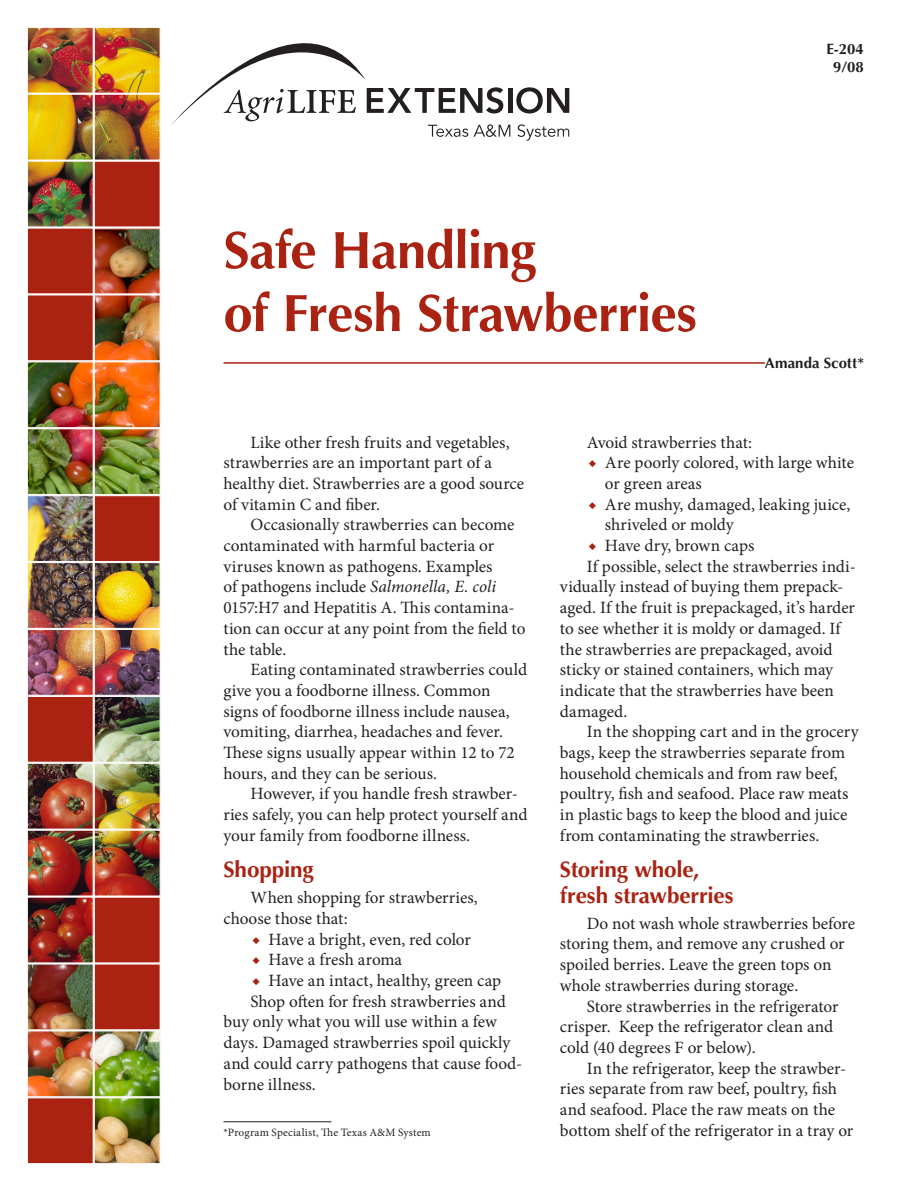
<style>
.page{position:relative;width:918px;height:1188px;background:#fff}
.page>*{position:absolute;margin:0;border:0;box-sizing:border-box;transform-origin:0 0}
.t1{font:700 52.5px/63px "Optima";letter-spacing:-.015em;color:#aa2312}
.heading1{font:700 22.5px/25.5px "Optima";letter-spacing:-.005em;color:#aa2312}
.body_text{font:17.25px/20.7px "Minion Pro";color:#231f20}
.tabs{font:17.25px/20.7px "Minion Pro";letter-spacing:-.005em;color:#231f20}
.author_info{font:700 15px/18px "Optima";letter-spacing:.005em;color:#231f20;text-align:center}
.author_-_bottom_info{font:11.25px "Minion Pro";letter-spacing:.015em;color:#231f20}
.s1{font-style:italic}
.s2{color:#aa2312}
</style>
<div class="page">
<hr style="left:224px;top:1121px;width:108px;height:1px;background:#231f20">
<img style="left:27px;top:27px;width:134px;height:1137px">
<div style="left:94px;top:897px;width:66px;height:66px;background:#aa2312"></div>
<div style="left:94px;top:964px;width:66px;height:66px;background:#aa2312"></div>
<div style="left:27px;top:1097px;width:67px;height:67px;background:#aa2312;border:1px solid #fff"></div>
<hr style="left:508px;top:88px;width:4px;height:25px;background:#231f20">
<svg style="left:516px;top:87px;width:53px;height:27px"></svg>
<svg style="left:518px;top:124px;width:51px;height:17px"></svg>
<svg style="left:171px;top:43px;width:339px;height:94px"></svg>
<hr style="left:224px;top:362px;width:541px;height:2px;background:#aa2312">
<p class="t1" style="left:224px;top:219px;width:475px">Safe Handling<br>of Fresh Strawberries</p>
<p class="author_info" style="left:826px;top:40px;width:39px">E-204<br>9/08</p>
<p class="author_info" style="left:765px;top:354px;width:101px">Amanda Scott*</p>
<p class="body_text" style="left:224px;top:432px;width:302px;text-indent:27px">Like other fresh fruits and vegetables, strawberries are an important part of a healthy diet. Strawberries are a good source of vitamin C and fiber.</p>
<p class="body_text" style="left:224px;top:515px;width:303px;text-indent:27px">Occasionally strawberries can become contaminated with harmful bacteria or viruses known as pathogens. Examples<br>of pathogens include <span class="s1">Salmonella, E. coli </span>0157:H7 and Hepatitis A. This contamina&shy;tion can occur at any point from the field to the table.</p>
<p class="body_text" style="left:224px;top:659px;width:305px;text-indent:27px">Eating contaminated strawberries could give you a foodborne illness. Common signs of foodborne illness include nausea, vomiting, diarrhea, headaches and fever.<br>These signs usually appear within 12 to 72 hours, and they can be serious.</p>
<p class="body_text" style="left:224px;top:784px;width:306px;text-indent:27px">However, if you handle fresh strawber&shy;ries safely, you can help protect yourself and your family from foodborne illness.</p>
<p class="heading1" style="left:224px;top:857px;width:92px">Shopping</p>
<p class="body_text" style="left:224px;top:887px;width:256px;text-indent:27px">When shopping for strawberries, choose those that:</p>
<p class="tabs" style="left:252px;top:929px;width:220px"><span class="s2">◆</span> Have a bright, even, red color</p>
<p class="tabs" style="left:252px;top:950px;width:152px"><span class="s2">◆</span> Have a fresh aroma</p>
<p class="tabs" style="left:252px;top:970px;width:251px"><span class="s2">◆</span> Have an intact, healthy, green cap</p>
<p class="body_text" style="left:224px;top:991px;width:300px;text-indent:27px">Shop often for fresh strawberries and buy only what you will use within a few days. Damaged strawberries spoil quickly and could carry pathogens that cause food&shy;borne illness.</p>
<p class="author_-_bottom_info" style="left:224px;top:1125px;width:209px">*Program Specialist, The Texas A&amp;M System</p>
<p class="body_text" style="left:587px;top:432px;width:167px">Avoid strawberries that:</p>
<p class="tabs" style="left:605px;top:452px;width:251px;text-indent:-16px"><span class="s2">◆</span> Are poorly colored, with large white or green areas</p>
<p class="tabs" style="left:605px;top:494px;width:247px;text-indent:-16px"><span class="s2">◆</span> Are mushy, damaged, leaking juice, shriveled or moldy</p>
<p class="tabs" style="left:588px;top:535px;width:167px"><span class="s2">◆</span> Have dry, brown caps</p>
<p class="body_text" style="left:560px;top:556px;width:297px;text-indent:27px">If possible, select the strawberries indi&shy;vidually instead of buying them prepack&shy;aged. If the fruit is prepackaged, it’s harder to see whether it is moldy or damaged. If the strawberries are prepackaged, avoid sticky or stained containers, which may indicate that the strawberries have been damaged.</p>
<p class="body_text" style="left:560px;top:722px;width:300px;text-indent:27px">In the shopping cart and in the grocery bags, keep the strawberries separate from household chemicals and from raw beef, poultry, fish and seafood. Place raw meats in plastic bags to keep the blood and juice from contaminating the strawberries.</p>
<p class="heading1" style="left:560px;top:857px;width:175px">Storing whole, fresh strawberries</p>
<p class="body_text" style="left:560px;top:913px;width:297px;text-indent:27px">Do not wash whole strawberries before storing them, and remove any crushed or spoiled berries. Leave the green tops on whole strawberries during storage.</p>
<p class="body_text" style="left:560px;top:996px;width:280px;text-indent:27px">Store strawberries in the refrigerator crisper. Keep the refrigerator clean and cold (40 degrees F or below).</p>
<p class="body_text" style="left:560px;top:1058px;width:295px;text-indent:27px">In the refrigerator, keep the strawber&shy;ries separate from raw beef, poultry, fish and seafood. Place the raw meats on the bottom shelf of the refrigerator in a tray or</p>
</div>
